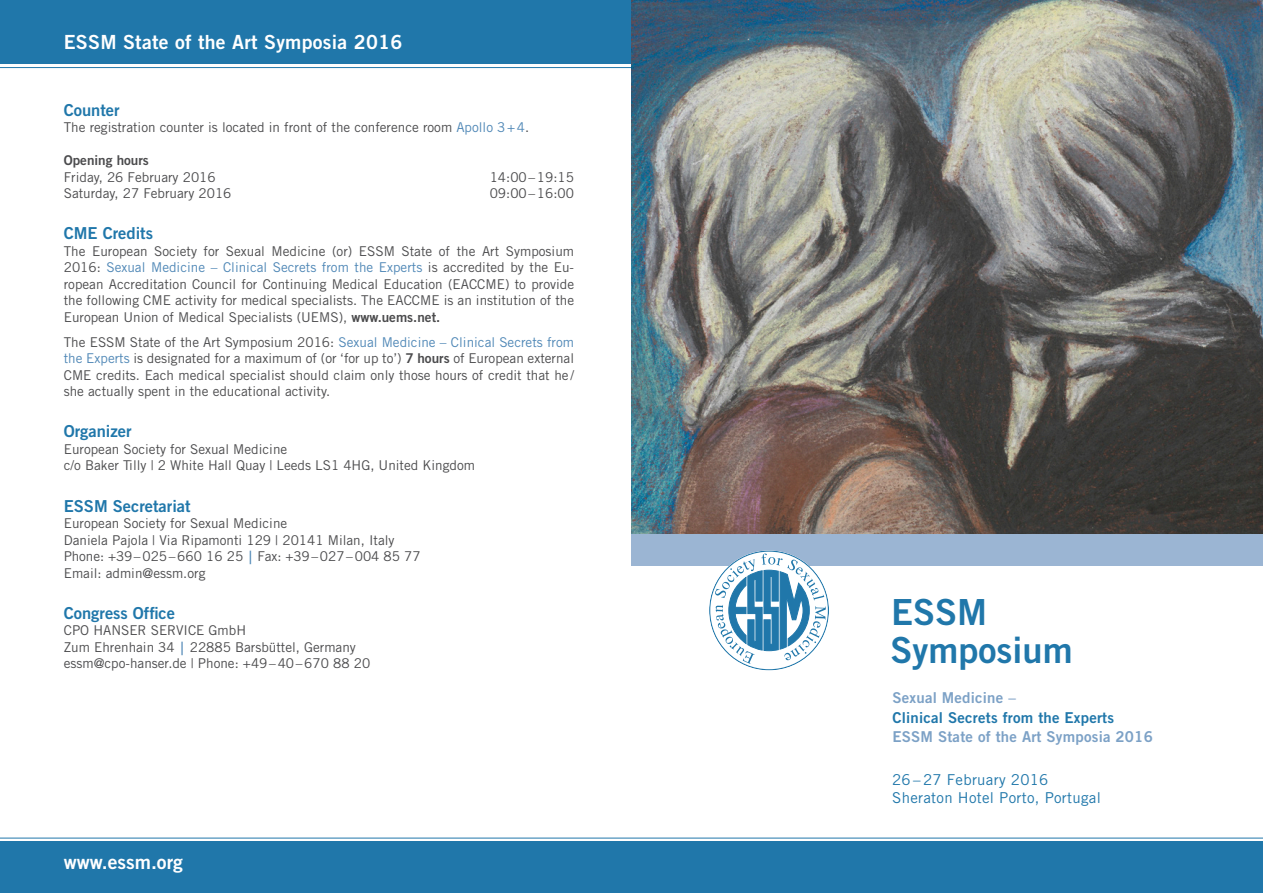
<style>
.page{position:relative;width:1263px;height:893px;background:#fff}
.page>*{position:absolute;margin:0;border:0;box-sizing:border-box;transform-origin:0 0}
.t1{font:36px/37.5px "Trade Gothic LT Std Bd 2";color:#2077aa}
.t2{font:19.5px "Trade Gothic LT Std Bd 2";letter-spacing:.015em;color:#fff}
.t3{font:16.5px "Trade Gothic LT Std Bd 2";color:#2077aa}
.t4{font:15px/19.5px "Trade Gothic LT Std Bd 2";letter-spacing:.015em;color:#2077aa}
.t5{font:15px/18px "Trade Gothic LT Std";letter-spacing:.02em;color:#2077aa}
.t6{font:15px "Trade Gothic LT Std Bd 2";letter-spacing:.015em;color:#7ca1c6}
.t7{font:13.5px/16.5px "Trade Gothic LT Std";color:#4b4b4d}
.t8{font:13.5px "Trade Gothic LT Std Bd 2";color:#4b4b4d}
.s1{color:#4f87b6}
.s2{font-family:"Trade Gothic LT Std Bd 2"}
.s3{font-family:"Optima";font-weight:700;color:#4f87b6}
.s4{color:#7ca1c6}
.s5{color:#9bb5d3}
</style>
<div class="page">
<div style="left:0;top:842px;width:1263px;height:51px;background:#2077aa"></div>
<hr style="left:0;top:838px;width:1263px;height:1px;background:#2077aa">
<hr style="left:0;top:67px;width:631px;height:1px;background:#2077aa">
<div style="left:0;top:0;width:647px;height:64px;background:#2077aa"></div>
<img style="left:631px;top:0;width:632px;height:535px">
<div style="left:631px;top:535px;width:632px;height:31px;background:#9bb5d3"></div>
<svg style="left:709px;top:550px;width:120px;height:120px"></svg>
<svg style="left:715px;top:554px;width:111px;height:110px"></svg>
<h2 class="t2" style="left:64px;top:30px;width:340px">ESSM State of the Art Symposia 2016</h2>
<p class="t3" style="left:64px;top:99px;width:57px">Counter</p>
<p class="t7" style="left:64px;top:119px;width:467px">The registration counter is located in front of the conference room <span class="s1">Apollo 3+4</span>.</p>
<p class="t8" style="left:64px;top:152px;width:87px">Opening hours</p>
<p class="t7" style="left:64px;top:168px;width:153px">Friday, 26 February 2016</p>
<p class="t7" style="left:490px;top:168px;width:86px">14:00–19:15</p>
<p class="t7" style="left:64px;top:185px;width:169px">Saturday, 27 February 2016</p>
<p class="t7" style="left:490px;top:185px;width:86px">09:00–16:00</p>
<p class="t3" style="left:64px;top:223px;width:91px">CME Credits</p>
<p class="t7" style="left:64px;top:243px;width:512px;text-align:justify">The European Society for Sexual Medicine (or) ESSM State of the Art Symposium 2016: <span class="s1">Sexual Medicine – Clinical Secrets from the Experts</span> is accredited by the Eu&shy;ropean Accreditation Council for Continuing Medical Education (EACCME) to provide the following CME activity for medical specialists. The EACCME is an institution of the European Union of Medical Specialists (UEMS), <span class="s2">www.uems.net.</span></p>
<p class="t7" style="left:64px;top:333px;width:512px;text-align:justify">The ESSM State of the Art Symposium 2016: <span class="s1">Sexual Medicine – Clinical Secrets from the Experts</span> is designated for a maximum of (or ‘for up to’) <span class="s2">7 hours</span> of European external CME credits. Each medical specialist should claim only those hours of credit that he / she actually spent in the educational activity.</p>
<p class="t3" style="left:64px;top:421px;width:69px">Organizer</p>
<p class="t7" style="left:64px;top:441px;width:413px">European Society for Sexual Medicine<br>c/o Baker Tilly | 2 White Hall Quay | Leeds LS1 4HG, United Kingdom</p>
<p class="t3" style="left:64px;top:495px;width:128px">ESSM Secretariat</p>
<p class="t7" style="left:64px;top:515px;width:358px">European Society for Sexual Medicine<br>Daniela Pajola | Via Ripamonti 129 | 20141 Milan, Italy Phone: +39–025–660 16 25 <span class="s3">|</span> Fax: +39–027–004 85 77<br>Email: admin@essm.org</p>
<p class="t3" style="left:64px;top:603px;width:113px">Congress Office</p>
<p class="t7" style="left:64px;top:622px;width:308px">CPO HANSER SERVICE GmbH<br>Zum Ehrenhain 34 <span class="s3">|</span> 22885 Barsbüttel, Germany essm@cpo-hanser.de | Phone: +49–40–670 88 20</p>
<h2 class="t2" style="left:64px;top:850px;width:121px">www.essm.org</h2>
<h1 class="t1" style="left:891px;top:593px;width:183px">ESSM<br>Symposium</h1>
<p class="t4" style="left:892px;top:688px;width:223px"><span class="s4">Sexual Medicine</span> <span class="s5">–<br></span>Clinical Secrets from the Experts</p>
<p class="t6" style="left:892px;top:728px;width:262px">ESSM State of the Art Symposia 2016</p>
<p class="t5" style="left:892px;top:771px;width:210px">26 – 27 February 2016<br>Sheraton Hotel Porto, Portugal</p>
</div>
